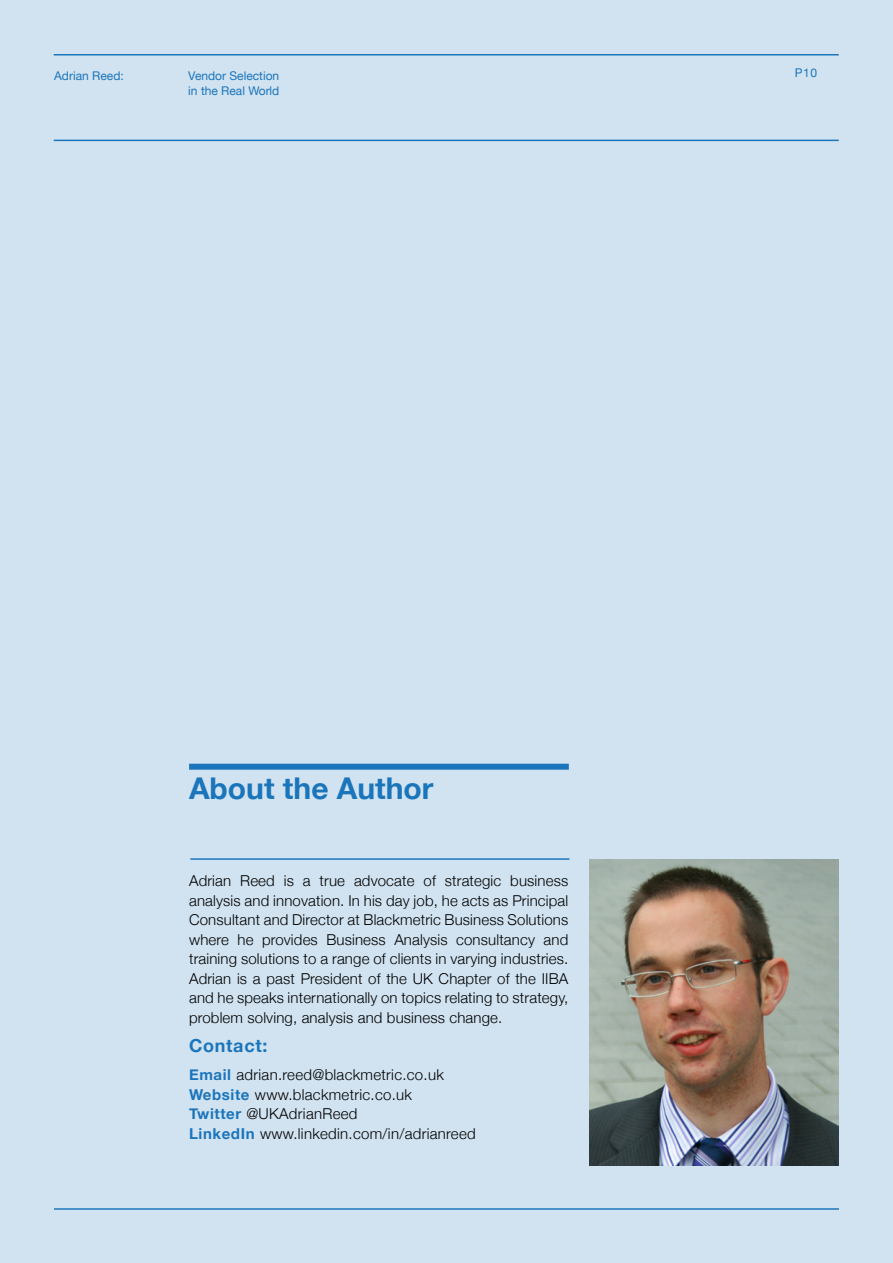
<style>
.page{position:relative;width:893px;height:1263px;background:#d1e3f1}
.page>*{position:absolute;margin:0;border:0;box-sizing:border-box;transform-origin:0 0}
.t1{font:700 30px "Helvetica Neue";color:#1b75bb}
.t2{font:700 18px "Helvetica Neue";letter-spacing:.04em;color:#1b75bb}
.t3{font:300 15px/19.5px "Helvetica Neue";letter-spacing:.02em;color:#000;text-align:justify}
.t4{font:12px "Helvetica Neue";color:#1b75bb}
.s1{font-weight:700;color:#1b75bb}
</style>
<div class="page">
<div style="left:189px;top:764px;width:380px;height:6px;background:#1b75bb"></div>
<hr style="left:190px;top:858px;width:379px;height:2px;background:#1b75bb">
<img style="left:589px;top:860px;width:250px;height:305px">
<hr style="left:54px;top:1208px;width:785px;height:2px;background:#1b75bb">
<hr style="left:54px;top:54px;width:785px;height:2px;background:#1b75bb">
<hr style="left:54px;top:140px;width:785px;height:1px;background:#1b75bb">
<p class="t4" style="left:54px;top:67px;width:71px">Adrian Reed:</p>
<p class="t4" style="left:188px;top:67px;width:92px">Vendor Selection</p>
<p class="t4" style="left:795px;top:64px;width:24px">P10</p>
<p class="t4" style="left:188px;top:82px;width:93px">in the Real World</p>
<h1 class="t1" style="left:189px;top:765px;width:246px">About the Author</h1>
<p class="t3" style="left:189px;top:870px;width:381px">Adrian Reed is a true advocate of strategic business analysis and innovation. In his day job, he acts as Principal Consultant and Director at Blackmetric Business Solutions where he provides Business Analysis consultancy and training solutions to a range of clients in varying industries.<br>Adrian is a past President of the UK Chapter of the IIBA and he speaks internationally on topics relating to strategy, problem solving, analysis and business change.</p>
<p class="t2" style="left:189px;top:1032px;width:80px">Contact:</p>
<p class="t3" style="left:189px;top:1064px;width:288px;text-align:left"><span class="s1">Email</span> adrian.reed@blackmetric.co.uk <span class="s1">Website</span> www.blackmetric.co.uk<br><span class="s1">Twitter</span> @UKAdrianReed<br><span class="s1">LinkedIn</span> www.linkedin.com/in/adrianreed</p>
</div>
